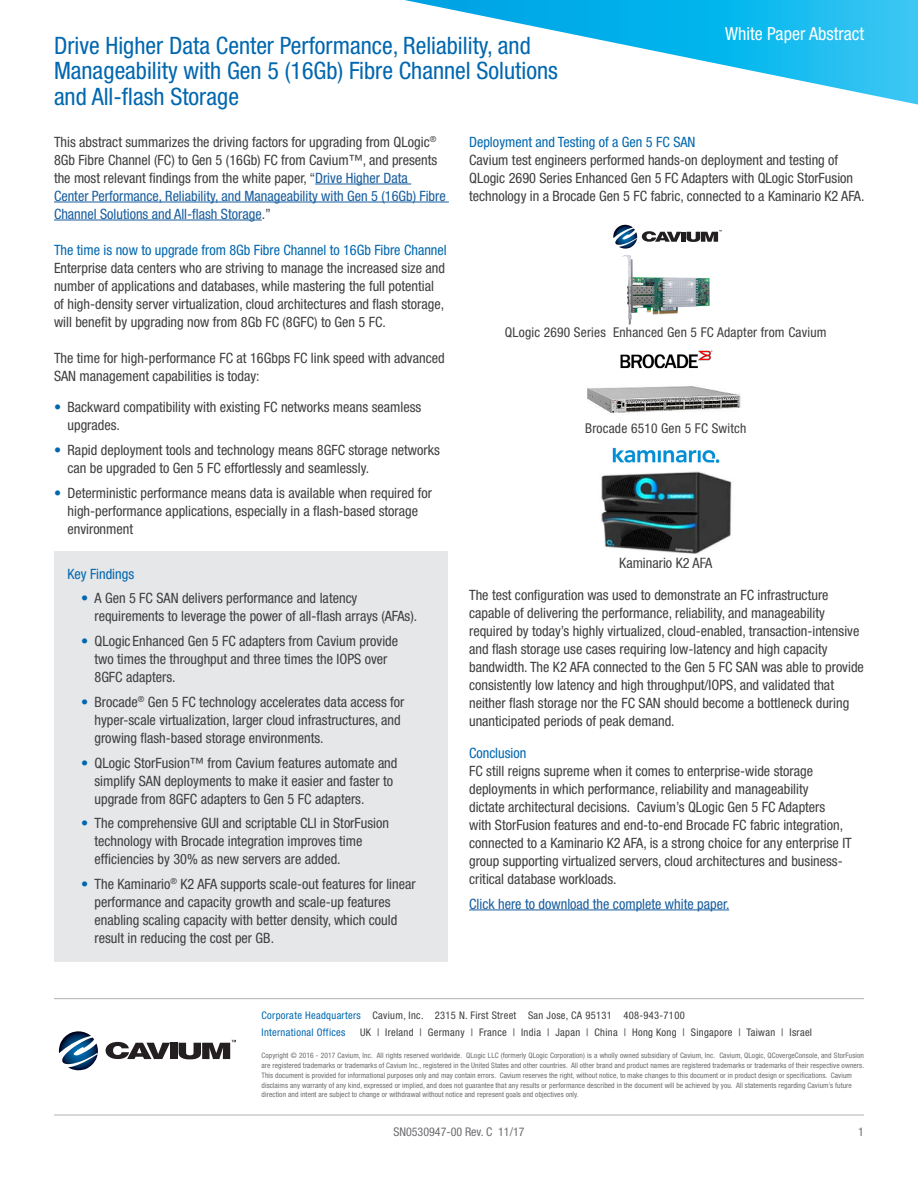
<style>
.page{position:relative;width:918px;height:1188px;background:#fff}
.page>*{position:absolute;margin:0;border:0;box-sizing:border-box;transform-origin:0 0}
.t1{font:condensed 24px/25.5px "Helvetica Neue LT Std";color:#0067af}
.t2{font:condensed 18px "Helvetica Neue LT Std";color:#fff}
.B1_Body1{font:condensed 14.25px/18px "Helvetica Neue LT Std";color:#3e3e3f}
.B1SH_Body1withSubHea{font:condensed 14.25px/18px "Helvetica Neue LT Std";color:#3e3e3f}
.B1SH_Body1withSubHea-2{font:condensed 14.25px "Helvetica Neue LT Std";color:#175d9e}
.t3{font:condensed 14.25px "Helvetica Neue LT";color:#3e3e3f}
.B1SH_Body1withSubHea-3{font:condensed 14.25px "Helvetica Neue LT Std";color:#0067af}
.TBC_TableBodyCenter{font:condensed 13.5px "Helvetica Neue LT Std";letter-spacing:.015em;color:#3e3e3f}
.RN_RevNumber{font:condensed 12px "Helvetica Neue LT Std";color:#6c6d70}
.t4{font:condensed 10.5px/17.7px "Helvetica Neue LT Std";letter-spacing:.03em;color:#3e3e3f}
.zC_Copyright{font:condensed 7.5px/9.8px "Helvetica Neue LT Std";letter-spacing:.01em;color:#6c6d70}
.s1{color:#175d9e}
.s2{color:#0067af}
</style>
<div class="page">
<svg style="left:405px;top:0;width:513px;height:105px"></svg>
<hr style="left:54px;top:998px;width:810px;height:1px;background:#b2b3b7">
<svg style="left:59px;top:1031px;width:39px;height:39px"></svg>
<svg style="left:106px;top:1042px;width:64px;height:17px"></svg>
<div style="left:170px;top:1043px;width:7px;height:16px;background:#231f20"></div>
<svg style="left:179px;top:1040px;width:57px;height:19px"></svg>
<hr style="left:54px;top:1115px;width:810px;height:1px;background:#b2b3b7">
<div style="left:55px;top:551px;width:393px;height:410px;background:#e6e7e9"></div>
<hr style="left:315px;top:184px;width:96px;height:1px;background:#175d9e">
<hr style="left:54px;top:202px;width:395px;height:1px;background:#175d9e">
<hr style="left:54px;top:220px;width:208px;height:1px;background:#175d9e">
<hr style="left:469px;top:910px;width:260px;height:1px;background:#175d9e">
<svg style="left:613px;top:225px;width:68px;height:24px"></svg>
<div style="left:681px;top:232px;width:5px;height:10px;background:#231f20"></div>
<svg style="left:687px;top:230px;width:35px;height:12px"></svg>
<img style="left:622px;top:255px;width:88px;height:70px">
<img style="left:620px;top:350px;width:93px;height:19px">
<img style="left:587px;top:386px;width:154px;height:27px">
<img style="left:612px;top:447px;width:108px;height:17px">
<img style="left:601px;top:471px;width:131px;height:83px">
<p class="t1" style="left:54px;top:32px;width:505px">Drive Higher Data Center Performance, Reliability, and<br>Manageability with Gen 5 (16Gb) Fibre Channel Solutions and All-flash Storage</p>
<p class="t2" style="left:725px;top:23px;width:140px">White Paper Abstract</p>
<p class="B1_Body1" style="left:54px;top:132px;width:393px">This abstract summarizes the driving factors for upgrading from QLogic<sup>® </sup>8Gb Fibre Channel (FC) to Gen 5 (16Gb) FC from Cavium™, and presents the most relevant findings from the white paper, “<span class="s1">Drive Higher Data Center Performance, Reliability, and Manageability with Gen 5 (16Gb) Fibre Channel Solutions and All-flash Storage</span>.”</p>
<p class="B1SH_Body1withSubHea" style="left:54px;top:240px;width:394px"><span class="s2">The time is now to upgrade from 8Gb Fibre Channel to 16Gb Fibre Channel </span>Enterprise data centers who are striving to manage the increased size and number of applications and databases, while mastering the full potential of high-density server virtualization, cloud architectures and flash storage, will benefit by upgrading now from 8Gb FC (8GFC) to Gen 5 FC.</p>
<p class="B1_Body1" style="left:54px;top:348px;width:392px">The time for high-performance FC at 16Gbps FC link speed with advanced<br>SAN management capabilities is today:</p>
<p class="B1_Body1" style="left:68px;top:398px;width:355px;text-indent:-14px"><span class="s2">•</span> Backward compatibility with existing FC networks means seamless upgrades.</p>
<p class="B1_Body1" style="left:68px;top:441px;width:374px;text-indent:-14px"><span class="s2">•</span> Rapid deployment tools and technology means 8GFC storage networks can be upgraded to Gen 5 FC effortlessly and seamlessly.</p>
<p class="B1_Body1" style="left:68px;top:483px;width:366px;text-indent:-14px"><span class="s2">•</span> Deterministic performance means data is available when required for high-performance applications, especially in a flash-based storage environment</p>
<p class="B1SH_Body1withSubHea-3" style="left:68px;top:565px;width:68px">Key Findings</p>
<p class="B1_Body1" style="left:94px;top:589px;width:324px;text-indent:-14px"><span class="s2">•</span> A Gen 5 FC SAN delivers performance and latency requirements to leverage the power of all-flash arrays (AFAs).</p>
<p class="B1_Body1" style="left:94px;top:632px;width:305px;text-indent:-14px"><span class="s2">•</span> QLogic Enhanced Gen 5 FC adapters from Cavium provide two times the throughput and three times the IOPS over<br>8GFC adapters.</p>
<p class="B1_Body1" style="left:94px;top:693px;width:312px;text-indent:-14px"><span class="s2">•</span> Brocade<sup>®</sup> Gen 5 FC technology accelerates data access for hyper-scale virtualization, larger cloud infrastructures, and growing flash-based storage environments.</p>
<p class="B1_Body1" style="left:94px;top:753px;width:305px;text-indent:-14px"><span class="s2">•</span> QLogic StorFusion™ from Cavium features automate and simplify SAN deployments to make it easier and faster to upgrade from 8GFC adapters to Gen 5 FC adapters.</p>
<p class="B1_Body1" style="left:94px;top:814px;width:296px;text-indent:-14px"><span class="s2">•</span> The comprehensive GUI and scriptable CLI in StorFusion technology with Brocade integration improves time efficiencies by 30% as new servers are added.</p>
<p class="B1_Body1" style="left:94px;top:875px;width:323px;text-indent:-14px"><span class="s2">•</span> The Kaminario<sup>®</sup> K2 AFA supports scale-out features for linear performance and capacity growth and scale-up features enabling scaling capacity with better density, which could result in reducing the cost per GB.</p>
<p class="B1SH_Body1withSubHea" style="left:469px;top:132px;width:397px"><span class="s2">Deployment and Testing of a Gen 5 FC SAN<br></span>Cavium test engineers performed hands-on deployment and testing of QLogic 2690 Series Enhanced Gen 5 FC Adapters with QLogic StorFusion technology in a Brocade Gen 5 FC fabric, connected to a Kaminario K2 AFA.</p>
<p class="TBC_TableBodyCenter" style="left:505px;top:325px;width:323px">QLogic 2690 Series Enhanced Gen 5 FC Adapter from Cavium</p>
<p class="TBC_TableBodyCenter" style="left:585px;top:421px;width:163px">Brocade 6510 Gen 5 FC Switch</p>
<p class="t3" style="left:619px;top:555px;width:95px">Kaminario K2 AFA</p>
<p class="B1_Body1" style="left:469px;top:586px;width:396px">The test configuration was used to demonstrate an FC infrastructure capable of delivering the performance, reliability, and manageability required by today’s highly virtualized, cloud-enabled, transaction-intensive and flash storage use cases requiring low-latency and high capacity bandwidth. The K2 AFA connected to the Gen 5 FC SAN was able to provide consistently low latency and high throughput/IOPS, and validated that neither flash storage nor the FC SAN should become a bottleneck during unanticipated periods of peak demand.</p>
<p class="B1SH_Body1withSubHea" style="left:469px;top:744px;width:384px"><span class="s2">Conclusion<br></span>FC still reigns supreme when it comes to enterprise-wide storage deployments in which performance, reliability and manageability<br>dictate architectural decisions. Cavium’s QLogic Gen 5 FC Adapters<br>with StorFusion features and end-to-end Brocade FC fabric integration, connected to a Kaminario K2 AFA, is a strong choice for any enterprise IT group supporting virtualized servers, cloud architectures and business&shy;critical database workloads.</p>
<p class="B1SH_Body1withSubHea-2" style="left:469px;top:895px;width:262px">Click here to download the complete white paper.</p>
<p class="t4" style="left:262px;top:1006px;width:425px"><span class="s2">Corporate Headquarters</span> Cavium, Inc. 2315 N. First Street San Jose, CA 95131 408-943-7100<br><span class="s2">International Offices</span></p>
<p class="t4" style="left:360px;top:1024px;width:454px">UK | Ireland | Germany | France | India | Japan | China | Hong Kong | Singapore | Taiwan | Israel</p>
<p class="zC_Copyright" style="left:262px;top:1051px;width:604px">Copyright © 2016 - 2017 Cavium, Inc. All rights reserved worldwide. QLogic LLC (formerly QLogic Corporation) is a wholly owned subsidiary of Cavium, Inc. Cavium, QLogic, QCovergeConsole, and StorFusion are registered trademarks or trademarks of Cavium Inc., registered in the United States and other countries. All other brand and product names are registered trademarks or trademarks of their respective owners.</p>
<p class="zC_Copyright" style="left:262px;top:1070px;width:592px;text-align:justify">This document is provided for informational purposes only and may contain errors. Cavium reserves the right, without notice, to make changes to this document or in product design or specifications. Cavium disclaims any warranty of any kind, expressed or implied, and does not guarantee that any results or performance described in the document will be achieved by you. All statements regarding Cavium’s future direction and intent are subject to change or withdrawal without notice and represent goals and objectives only.</p>
<p class="RN_RevNumber" style="left:393px;top:1125px;width:133px">SN0530947-00 Rev. C 11/17</p>
<p class="RN_RevNumber" style="left:858px;top:1125px;width:7px">1</p>
</div>
